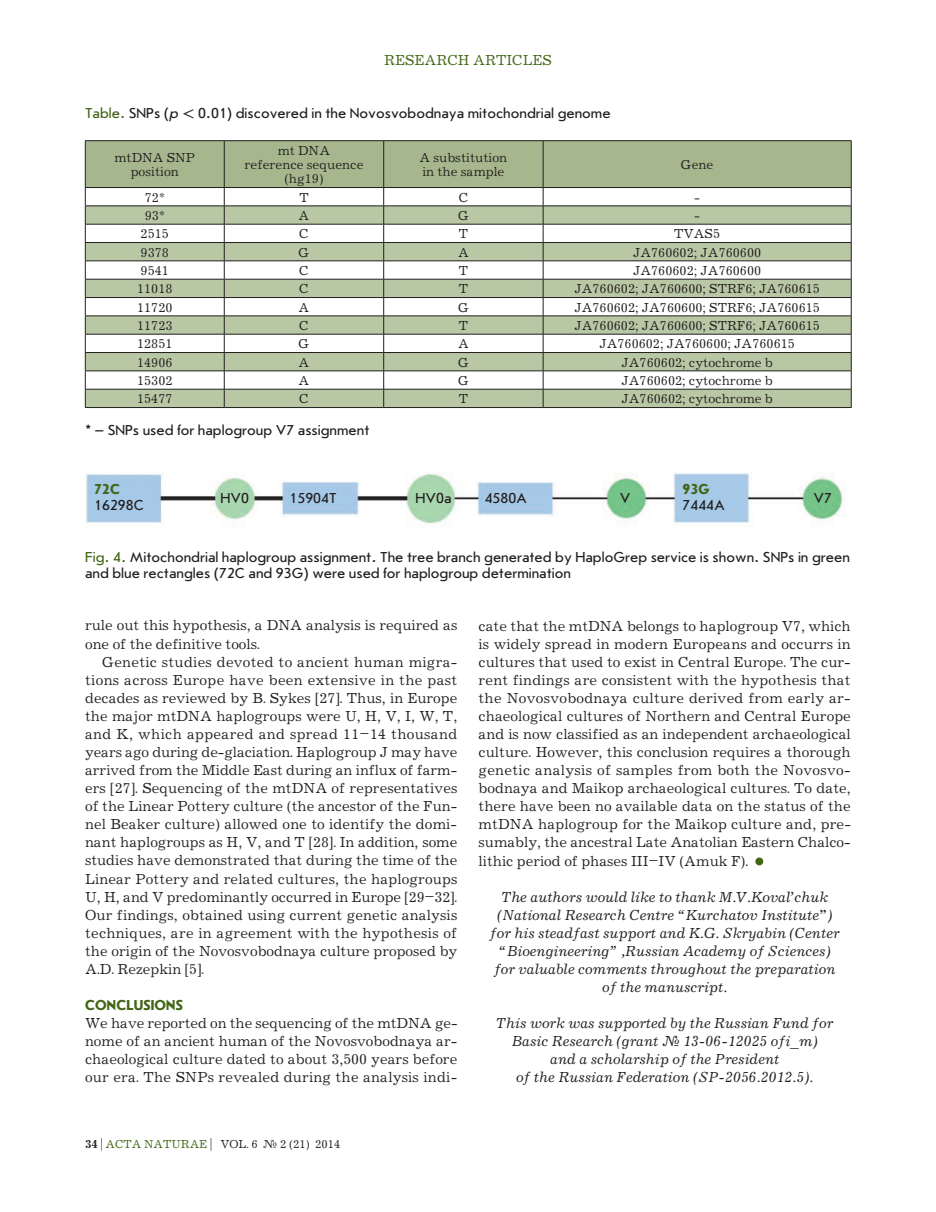
<style>
.page{position:relative;width:936px;height:1212px;background:#fff}
.page>*{position:absolute;margin:0;border:0;box-sizing:border-box;transform-origin:0 0}
.t1{font:15px/18.1px "Journal C";color:#231f20;text-align:justify}
.t2{font:italic 15px/18px "Journal C";color:#231f20;text-align:center}
.t3{font:15px/16.5px "Journal Sans C";color:#231f20}
.t4{font:700 15px "Journal Sans C";color:#426616}
.t5{font:15px "Journal C";color:#426616}
.t6{font:13.5px/14.2px "Journal C";color:#231f20;text-align:center}
.t7{font:12px "Journal C";color:#231f20}
.s1{color:#426616}
.s2{font-style:italic}
.s3{font-weight:700}
.s4{font-weight:700;font-style:normal}
</style>
<div class="page">
<div style="left:755px;top:857px;width:8px;height:8px;background:#426616;border-radius:50%"></div>
<img style="left:86px;top:472px;width:759px;height:56px">
<svg style="left:85px;top:141px;width:766px;height:266px"></svg>
<hr style="left:85px;top:407px;width:139px;height:1px;background:#231f20">
<hr style="left:224px;top:407px;width:159px;height:1px;background:#231f20">
<hr style="left:383px;top:407px;width:160px;height:1px;background:#231f20">
<hr style="left:543px;top:407px;width:308px;height:1px;background:#231f20">
<hr style="left:85px;top:140px;width:139px;height:1px;background:#231f20">
<hr style="left:85px;top:141px;width:1px;height:46px;background:#231f20">
<hr style="left:224px;top:140px;width:159px;height:1px;background:#231f20">
<hr style="left:383px;top:140px;width:160px;height:1px;background:#231f20">
<hr style="left:543px;top:140px;width:308px;height:1px;background:#231f20">
<hr style="left:850px;top:141px;width:1px;height:46px;background:#231f20">
<hr style="left:85px;top:187px;width:139px;height:1px;background:#231f20">
<hr style="left:224px;top:187px;width:159px;height:1px;background:#231f20">
<hr style="left:383px;top:187px;width:160px;height:1px;background:#231f20">
<hr style="left:543px;top:187px;width:308px;height:1px;background:#231f20">
<p class="t5" style="left:384px;top:52px;width:169px">RESEARCH ARTICLES</p>
<p class="t3" style="left:85px;top:105px;width:527px"><span class="s1">Table.</span> SNPs (<span class="s2">p</span> &lt; 0.01) discovered in the Novosvobodnaya mitochondrial genome</p>
<p class="t6" style="left:114px;top:151px;width:82px">mtDNA SNP position</p>
<p class="t6" style="left:244px;top:144px;width:121px">mt DNA<br>reference sequence (hg19)</p>
<p class="t6" style="left:419px;top:151px;width:89px;text-align:left">A substitution in the sample</p>
<p class="t6" style="left:681px;top:158px;width:34px">Gene</p>
<p class="t6" style="left:145px;top:191px;width:21px">72*</p>
<p class="t6" style="left:299px;top:191px;width:10px">T</p>
<p class="t6" style="left:458px;top:191px;width:11px">С</p>
<p class="t6" style="left:694px;top:191px;width:7px">-</p>
<p class="t6" style="left:145px;top:209px;width:21px">93*</p>
<p class="t6" style="left:298px;top:209px;width:12px">A</p>
<p class="t6" style="left:458px;top:209px;width:12px">G</p>
<p class="t6" style="left:694px;top:209px;width:7px">-</p>
<p class="t6" style="left:140px;top:227px;width:30px">2515</p>
<p class="t6" style="left:299px;top:227px;width:10px">C</p>
<p class="t6" style="left:459px;top:227px;width:10px">T</p>
<p class="t6" style="left:674px;top:227px;width:47px">TVAS5</p>
<p class="t6" style="left:140px;top:246px;width:30px">9378</p>
<p class="t6" style="left:298px;top:246px;width:12px">G</p>
<p class="t6" style="left:458px;top:246px;width:12px">A</p>
<p class="t6" style="left:633px;top:246px;width:130px">JA760602; JA760600</p>
<p class="t6" style="left:140px;top:264px;width:30px">9541</p>
<p class="t6" style="left:299px;top:264px;width:10px">C</p>
<p class="t6" style="left:459px;top:264px;width:10px">T</p>
<p class="t6" style="left:633px;top:264px;width:130px">JA760602; JA760600</p>
<p class="t6" style="left:137px;top:282px;width:37px">11018</p>
<p class="t6" style="left:299px;top:282px;width:10px">C</p>
<p class="t6" style="left:459px;top:282px;width:11px">Т</p>
<p class="t6" style="left:574px;top:282px;width:247px">JA760602; JA760600; STRF6; JA760615</p>
<p class="t6" style="left:137px;top:301px;width:37px">11720</p>
<p class="t6" style="left:298px;top:301px;width:12px">А</p>
<p class="t6" style="left:458px;top:301px;width:12px">G</p>
<p class="t6" style="left:574px;top:301px;width:247px">JA760602; JA760600; STRF6; JA760615</p>
<p class="t6" style="left:137px;top:319px;width:37px">11723</p>
<p class="t6" style="left:299px;top:319px;width:10px">C</p>
<p class="t6" style="left:459px;top:319px;width:11px">Т</p>
<p class="t6" style="left:574px;top:319px;width:247px">JA760602; JA760600; STRF6; JA760615</p>
<p class="t6" style="left:137px;top:337px;width:37px">12851</p>
<p class="t6" style="left:298px;top:337px;width:12px">G</p>
<p class="t6" style="left:458px;top:337px;width:12px">А</p>
<p class="t6" style="left:599px;top:337px;width:197px">JA760602; JA760600; JA760615</p>
<p class="t6" style="left:137px;top:356px;width:37px">14906</p>
<p class="t6" style="left:298px;top:356px;width:12px">А</p>
<p class="t6" style="left:458px;top:356px;width:12px">G</p>
<p class="t6" style="left:621px;top:356px;width:153px">JA760602; cytochrome b</p>
<p class="t6" style="left:137px;top:374px;width:37px">15302</p>
<p class="t6" style="left:298px;top:374px;width:12px">А</p>
<p class="t6" style="left:458px;top:374px;width:12px">G</p>
<p class="t6" style="left:621px;top:374px;width:153px">JA760602; cytochrome b</p>
<p class="t6" style="left:137px;top:392px;width:37px">15477</p>
<p class="t6" style="left:299px;top:392px;width:10px">C</p>
<p class="t6" style="left:459px;top:392px;width:11px">Т</p>
<p class="t6" style="left:621px;top:392px;width:153px">JA760602; cytochrome b</p>
<p class="t3" style="left:85px;top:422px;width:286px">* – SNPs used for haplogroup V7 assignment</p>
<p class="t4" style="left:94px;top:481px;width:26px">72C</p>
<p class="t3" style="left:94px;top:497px;width:51px">16298C</p>
<p class="t4" style="left:682px;top:481px;width:28px">93G</p>
<p class="t3" style="left:682px;top:497px;width:44px">7444A</p>
<p class="t3" style="left:220px;top:490px;width:30px">HV0</p>
<p class="t3" style="left:289px;top:490px;width:49px">15904T</p>
<p class="t3" style="left:415px;top:490px;width:37px">HV0a</p>
<p class="t3" style="left:484px;top:490px;width:44px">4580A</p>
<p class="t3" style="left:619px;top:490px;width:12px">V</p>
<p class="t3" style="left:813px;top:490px;width:20px">V7</p>
<p class="t3" style="left:85px;top:549px;width:766px"><span class="s1">Fig. 4.</span> Mitochondrial haplogroup assignment. The tree branch generated by HaploGrep service is shown. SNPs in green and blue rectangles (72С and 93G) were used for haplogroup determination</p>
<p class="t1" style="left:85px;top:617px;width:374px">rule out this hypothesis, a DNA analysis is required as one of the definitive tools.</p>
<p class="t1" style="left:85px;top:653px;width:374px;text-indent:17px">Genetic studies devoted to ancient human migra&shy;tions across Europe have been extensive in the past decades as reviewed by B. Sykes [27]. Thus, in Europe the major mtDNA haplogroups were U, H, V, I, W, T, and K, which appeared and spread 11–14 thousand years ago during de-glaciation. Haplogroup J may have arrived from the Middle East during an influx of farm&shy;ers [27]. Sequencing of the mtDNA of representatives of the Linear Pottery culture (the ancestor of the Fun&shy;nel Beaker culture) allowed one to identify the domi&shy;nant haplogroups as H, V, and T [28]. In addition, some studies have demonstrated that during the time of the Linear Pottery and related cultures, the haplogroups U, H, and V predominantly occurred in Europe [29–32].<br>Our findings, obtained using current genetic analysis techniques, are in agreement with the hypothesis of the origin of the Novosvobodnaya culture proposed by A.D. Rezepkin [5].</p>
<p class="t4" style="left:85px;top:997px;width:11px">CONCLU</p>
<p class="t4" style="left:143px;top:997px;width:41px">SIONS</p>
<p class="t1" style="left:85px;top:1015px;width:374px">We have reported on the sequencing of the mtDNA ge&shy;nome of an ancient human of the Novosvobodnaya ar&shy;chaeological culture dated to about 3,500 years before our era. The SNPs revealed during the analysis indi-</p>
<p class="t7" style="left:85px;top:1137px;width:257px"><span class="s3">34</span> | <span class="s1">Acta naturae</span> | VOL. 6 № 2 (21) 2014</p>
<p class="t1" style="left:478px;top:617px;width:374px">cate that the mtDNA belongs to haplogroup V7, which is widely spread in modern Europeans and occurrs in cultures that used to exist in Central Europe. The cur&shy;rent findings are consistent with the hypothesis that the Novosvobodnaya culture derived from early ar&shy;chaeological cultures of Northern and Central Europe and is now classified as an independent archaeological culture. However, this conclusion requires a thorough genetic analysis of samples from both the Novosvo&shy;bodnaya and Maikop archaeological cultures. To date, there have been no available data on the status of the mtDNA haplogroup for the Maikop culture and, pre&shy;sumably, the ancestral Late Anatolian Eastern Chalco&shy;lithic period of phases III–IV (Amuk F).</p>
<p class="t2" style="left:490px;top:888px;width:351px">The authors would like to thank M.V.Koval’chuk (National Research Centre “Kurchatov Institute<span class="s4">”</span>) for his steadfast support and K.G. Skryabin (Center “Bioengineering” ,Russian Academy of Sciences) for valuable comments throughout the preparation of the manuscript.</p>
<p class="t2" style="left:496px;top:1014px;width:338px">This work was supported by the Russian Fund for Basic Research (grant № 13-06-12025 ofi_m)<br>and a scholarship of the President<br>of the Russian Federation (SP-2056.2012.5).</p>
</div>
